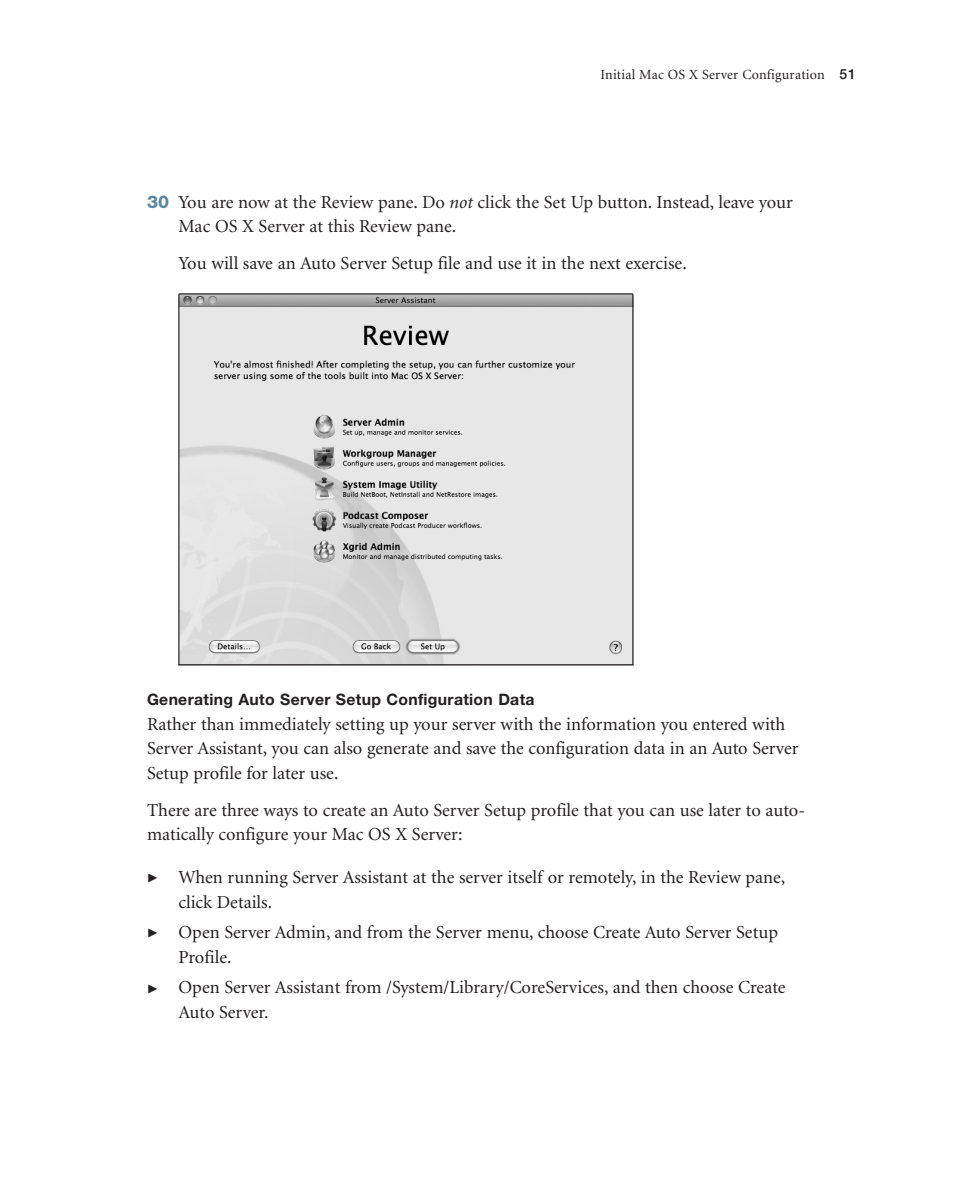
<style>
.page{position:relative;width:961px;height:1182px;background:#fff}
.page>*{position:absolute;margin:0;border:0;box-sizing:border-box;transform-origin:0 0}
.t1{font:18.38px/24.5px "Minion";color:#231f20}
.t2{font:700 15.75px "Helvetica Neue";letter-spacing:.02em;color:#231f20}
.t3{font:14px "Minion";letter-spacing:.015em;color:#231f20}
.s1{font-family:"Helvetica Neue";font-weight:500}
.s2{font-family:"Helvetica Neue";font-weight:800;font-size:17.5px;color:#5c87a1}
.s3{font-style:italic}
</style>
<div class="page">
<img style="left:180px;top:295px;width:451px;height:368px">
<p class="t3" style="left:600px;top:67px;width:257px">Initial Mac OS X Server Configuration <span class="s1">51</span></p>
<p class="t1" style="left:178px;top:190px;width:616px;text-indent:-31px"><span class="s2">30</span> You are now at the Review pane. Do <span class="s3">not</span> click the Set Up button. Instead, leave your<br>Mac OS X Server at this Review pane.</p>
<p class="t1" style="left:178px;top:251px;width:510px">You will save an Auto Server Setup file and use it in the next exercise.</p>
<p class="t2" style="left:147px;top:690px;width:389px">Generating Auto Server Setup Configuration Data</p>
<p class="t1" style="left:147px;top:712px;width:653px">Rather than immediately setting up your server with the information you entered with<br>Server Assistant, you can also generate and save the configuration data in an Auto Server<br>Setup profile for later use.</p>
<p class="t1" style="left:147px;top:798px;width:659px">There are three ways to create an Auto Server Setup profile that you can use later to auto&shy;matically configure your Mac OS X Server:</p>
<p class="t1" style="left:178px;top:865px;width:608px">When running Server Assistant at the server itself or remotely, in the Review pane, click Details.</p>
<p class="t1" style="left:178px;top:920px;width:601px">Open Server Admin, and from the Server menu, choose Create Auto Server Setup<br>Profile.</p>
<p class="t1" style="left:178px;top:975px;width:608px">Open Server Assistant from /System/Library/CoreServices, and then choose Create<br>Auto Server.</p>
</div>
